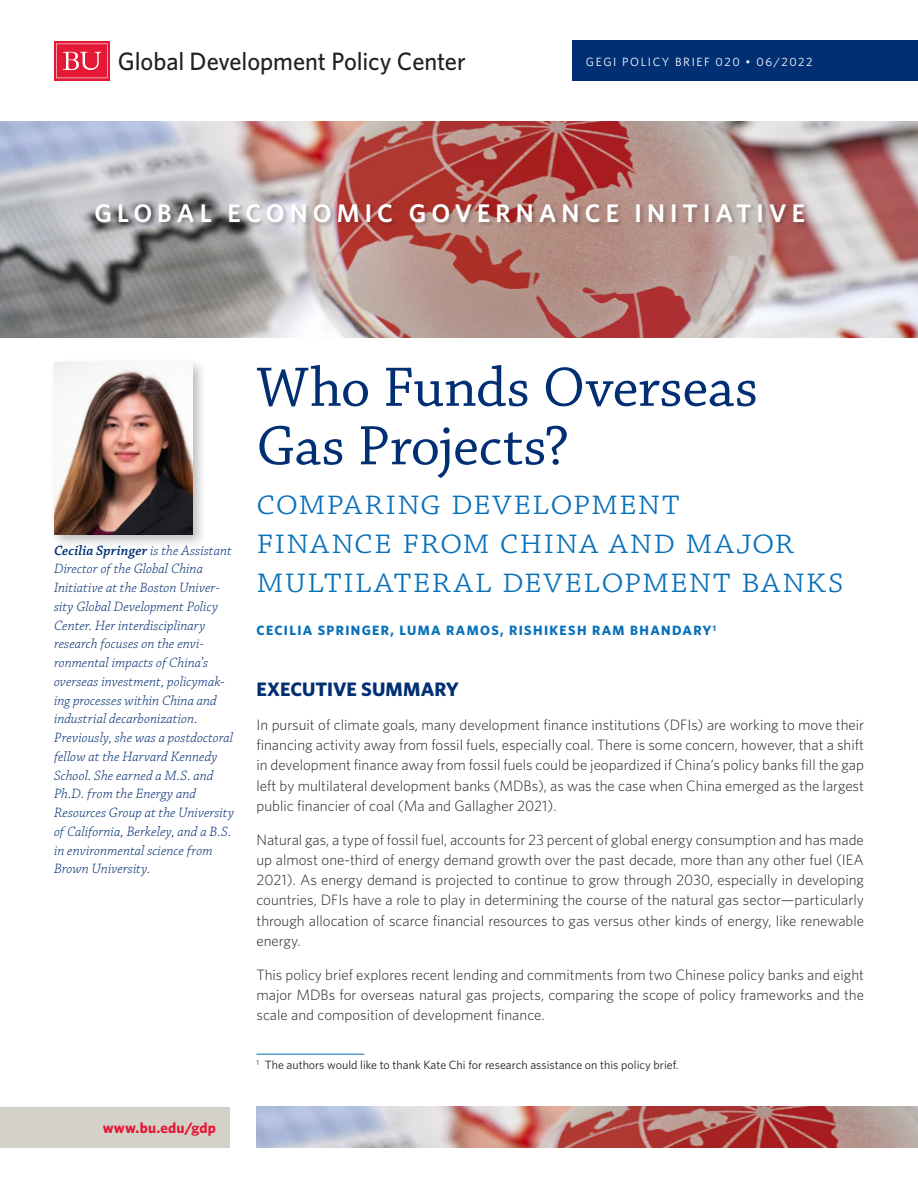
<style>
.page{position:relative;width:918px;height:1188px;background:#fff}
.page>*{position:absolute;margin:0;border:0;box-sizing:border-box;transform-origin:0 0}
.t1{font:58.5px/58.5px "Chaparral Pro";letter-spacing:-.01em;color:#002f73}
.TITLE_SUB{font:300 37.5px/39px "Chaparral Pro";letter-spacing:.025em;color:#0770ba}
.t2{font:600 25.5px "Whitney";letter-spacing:.2em;color:#fff}
.t3{font:500 25.2px "Whitney";color:#231f20}
.Heading_1{font:700 19.5px "Whitney";color:#002f73}
.t4{font:300 15px/20.2px "Whitney";color:#231f20;text-align:justify}
.t5{font:700 15px "Whitney";letter-spacing:.015em;color:#e51836}
.AU_BIO{font:italic 300 14.25px/18.8px "Chaparral Pro";letter-spacing:.005em;color:#002f73}
.AUTHOR{font:700 13.5px "Whitney";letter-spacing:.1em;color:#0770ba}
.FN{font:12px "Whitney";color:#231f20}
.RH_DATE-NUMBER{font:12px "Whitney";letter-spacing:.13em;color:#fff}
.s1{font-weight:600}
</style>
<div class="page">
<div style="left:0;top:1107px;width:230px;height:40px;background:#d4d1c9"></div>
<svg style="left:54px;top:41px;width:56px;height:39px"></svg>
<svg style="left:56px;top:44px;width:52px;height:34px;background:#e83a54"></svg>
<div style="left:572px;top:40px;width:346px;height:41px;background:#002f73"></div>
<hr style="left:256px;top:1054px;width:108px;height:1px;background:#0770ba">
<div style="left:50px;top:358px;width:158px;height:191px;background:#231f20;opacity:.3"></div>
<img style="left:54px;top:363px;width:139px;height:171px">
<img style="left:0;top:121px;width:918px;height:216px">
<div style="left:96px;top:203px;width:714px;height:24px;background:#231f20;opacity:.25"></div>
<img style="left:256px;top:1107px;width:662px;height:40px">
<h3 class="t3" style="left:118px;top:45px;width:350px">Global Development Policy Center</h3>
<p class="RH_DATE-NUMBER" style="left:586px;top:53px;width:228px">GEGI POLICY BRIEF 020 • 06/2022</p>
<h3 class="t2" style="left:94px;top:196px;width:712px">GLOBAL ECONOMIC GOVERNANCE INITIATIVE</h3>
<p class="AU_BIO" style="left:54px;top:541px;width:182px"><span class="s1">Cecilia Springer</span> is the Assistant<br>Director of the Global China<br>Initiative at the Boston Univer&shy;sity Global Development Policy<br>Center. Her interdisciplinary research focuses on the envi&shy;ronmental impacts of China’s overseas investment, policymak&shy;ing processes within China and industrial decarbonization.<br>Previously, she was a postdoctoral fellow at the Harvard Kennedy<br>School. She earned a M.S. and<br>Ph.D. from the Energy and<br>Resources Group at the University of California, Berkeley, and a B.S. in environmental science from<br>Brown University.</p>
<p class="t5" style="left:103px;top:1118px;width:115px">www.bu.edu/gdp</p>
<p class="t1" style="left:256px;top:360px;width:503px">Who Funds Overseas<br>Gas Projects?</p>
<p class="TITLE_SUB" style="left:256px;top:484px;width:589px">Comparing Development<br>Finance from China and Major<br>Multilateral Development Banks</p>
<p class="AUTHOR" style="left:256px;top:622px;width:461px">CECILIA SPRINGER, LUMA RAMOS, RISHIKESH RAM BHANDARY<sup>1</sup></p>
<p class="Heading_1" style="left:256px;top:676px;width:204px">EXECUTIVE SUMMARY</p>
<p class="t4" style="left:256px;top:714px;width:609px">In pursuit of climate goals, many development finance institutions (DFIs) are working to move their financing activity away from fossil fuels, especially coal. There is some concern, however, that a shift in development finance away from fossil fuels could be jeopardized if China’s policy banks fill the gap left by multilateral development banks (MDBs), as was the case when China emerged as the largest public financier of coal (Ma and Gallagher 2021).</p>
<p class="t4" style="left:256px;top:829px;width:609px">Natural gas, a type of fossil fuel, accounts for 23 percent of global energy consumption and has made up almost one-third of energy demand growth over the past decade, more than any other fuel (IEA 2021). As energy demand is projected to continue to grow through 2030, especially in developing countries, DFIs have a role to play in determining the course of the natural gas sector—particularly through allocation of scarce financial resources to gas versus other kinds of energy, like renewable energy.</p>
<p class="t4" style="left:256px;top:964px;width:609px">This policy brief explores recent lending and commitments from two Chinese policy banks and eight major MDBs for overseas natural gas projects, comparing the scope of policy frameworks and the scale and composition of development finance.</p>
<p class="FN" style="left:256px;top:1057px;width:424px"><sup>1</sup> The authors would like to thank Kate Chi for research assistance on this policy brief.</p>
</div>
